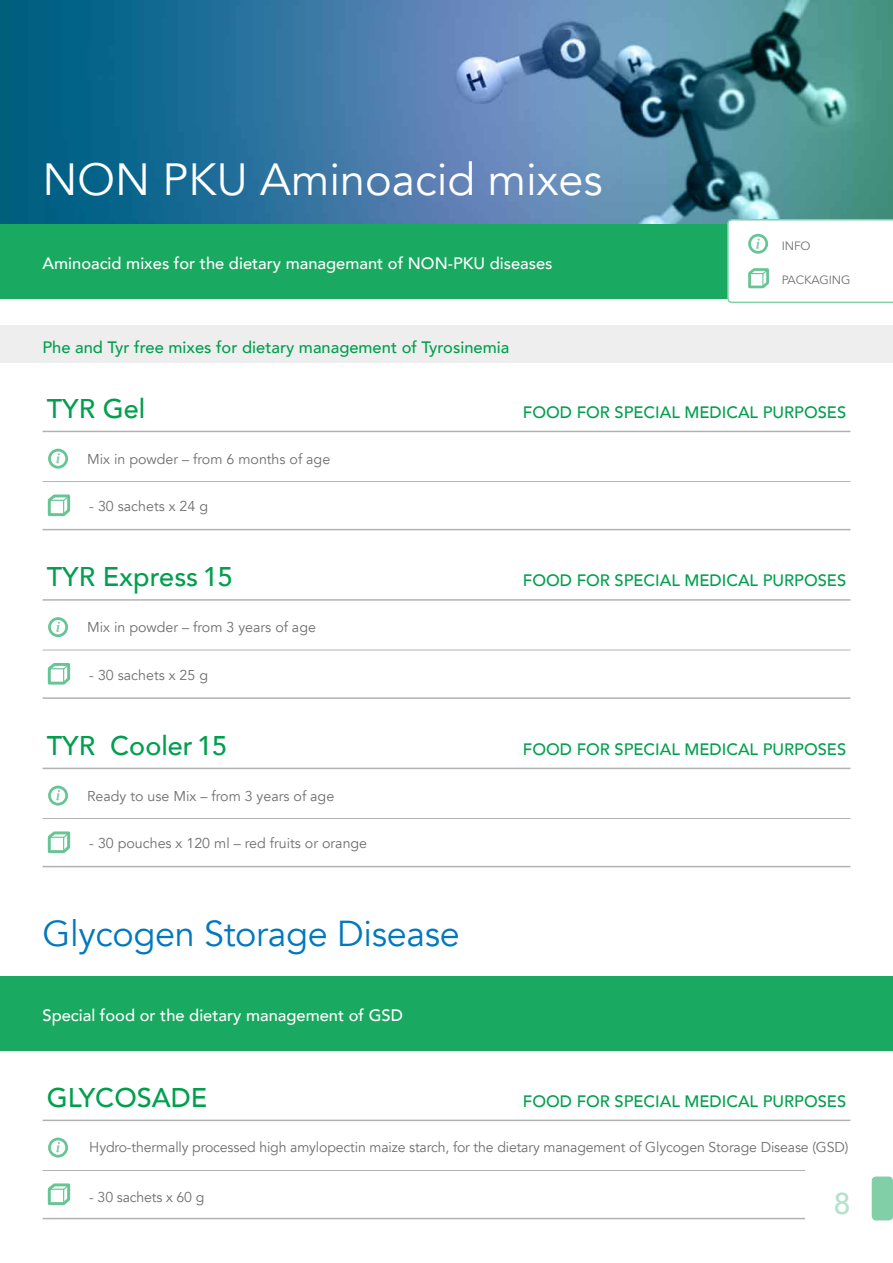
<style>
.page{position:relative;width:893px;height:1263px;background:#fff}
.page>*{position:absolute;margin:0;border:0;box-sizing:border-box;transform-origin:0 0}
.t1{font:45px "Avenir";color:#fff}
.t2{font:36px "Avenir";letter-spacing:-.01em;color:#0078bf}
.t3{font:500 30px "Avenir";color:#b3e2ca}
.t4{font:500 27px "Avenir";color:#009f4e}
.t5{font:500 16.5px "Avenir";color:#009f4e}
.t6{font:500 16.5px "Avenir";color:#fff}
.t7{font:14.25px "Avenir";letter-spacing:-.01em;color:#706f6f}
.t8{font:12px "Avenir";letter-spacing:-.01em;color:#706f6f}
</style>
<div class="page">
<div style="left:872px;top:1176px;width:21px;height:44px;background:#80cfa7;border-radius:4px"></div>
<img style="left:0;top:0;width:893px;height:224px">
<div style="left:0;top:224px;width:872px;height:75px;background:#1aa960"></div>
<svg style="left:727px;top:219px;width:166px;height:84px"></svg>
<div style="left:0;top:326px;width:893px;height:37px;background:#eee"></div>
<hr style="left:43px;top:529px;width:807px;height:1px;background:#b3b2b2">
<hr style="left:43px;top:481px;width:807px;height:1px;background:#b3b2b2">
<hr style="left:43px;top:431px;width:807px;height:1px;background:#b3b2b2">
<svg style="left:47px;top:494px;width:24px;height:23px"></svg>
<svg style="left:49px;top:450px;width:18px;height:17px"></svg>
<div style="left:48px;top:449px;width:20px;height:20px;border:3px solid #66c595;border-radius:50%"></div>
<svg style="left:56px;top:453px;width:4px;height:10px"></svg>
<hr style="left:43px;top:697px;width:807px;height:2px;background:#b3b2b2">
<hr style="left:43px;top:650px;width:807px;height:1px;background:#b3b2b2">
<hr style="left:43px;top:599px;width:807px;height:2px;background:#b3b2b2">
<svg style="left:47px;top:663px;width:24px;height:22px"></svg>
<div style="left:48px;top:617px;width:20px;height:20px;border:3px solid #66c595;border-radius:50%"></div>
<svg style="left:56px;top:622px;width:4px;height:10px"></svg>
<hr style="left:43px;top:866px;width:807px;height:1px;background:#b3b2b2">
<hr style="left:43px;top:818px;width:807px;height:1px;background:#b3b2b2">
<hr style="left:43px;top:768px;width:807px;height:1px;background:#b3b2b2">
<svg style="left:47px;top:831px;width:24px;height:23px"></svg>
<div style="left:48px;top:786px;width:20px;height:19px;border:3px solid #66c595;border-radius:50%"></div>
<svg style="left:56px;top:790px;width:4px;height:10px"></svg>
<div style="left:0;top:975px;width:893px;height:75px;background:#1aa960"></div>
<hr style="left:43px;top:1218px;width:762px;height:1px;background:#b3b2b2">
<hr style="left:43px;top:1170px;width:762px;height:1px;background:#b3b2b2">
<svg style="left:47px;top:1183px;width:24px;height:23px"></svg>
<hr style="left:43px;top:1119px;width:807px;height:2px;background:#b3b2b2">
<svg style="left:49px;top:1139px;width:18px;height:17px"></svg>
<div style="left:48px;top:1137px;width:20px;height:20px;border:3px solid #66c595;border-radius:50%"></div>
<svg style="left:56px;top:1142px;width:4px;height:10px"></svg>
<h1 class="t1" style="left:43px;top:153px;width:562px">NON PKU Aminoacid mixes</h1>
<p class="t6" style="left:43px;top:249px;width:512px">Aminoacid mixes for the dietary managemant of NON-PKU diseases</p>
<p class="t5" style="left:43px;top:333px;width:468px">Phe and Tyr free mixes for dietary management of Tyrosinemia</p>
<p class="t8" style="left:782px;top:238px;width:30px">INFO</p>
<p class="t8" style="left:782px;top:273px;width:70px">PACKAGING</p>
<h3 class="t4" style="left:47px;top:385px;width:100px">TYR Gel</h3>
<p class="t5" style="left:523px;top:398px;width:325px">FOOD FOR SPECIAL MEDICAL PURPOSES</p>
<p class="t7" style="left:87px;top:450px;width:245px">Mix in powder – from 6 months of age</p>
<p class="t7" style="left:89px;top:498px;width:120px">- 30 sachets x 24 g</p>
<h3 class="t4" style="left:47px;top:554px;width:187px">TYR Express 15</h3>
<p class="t5" style="left:523px;top:566px;width:325px">FOOD FOR SPECIAL MEDICAL PURPOSES</p>
<p class="t7" style="left:87px;top:619px;width:230px">Mix in powder – from 3 years of age</p>
<p class="t7" style="left:89px;top:666px;width:120px">- 30 sachets x 25 g</p>
<h3 class="t4" style="left:47px;top:722px;width:182px">TYR Cooler 15</h3>
<p class="t5" style="left:523px;top:735px;width:325px">FOOD FOR SPECIAL MEDICAL PURPOSES</p>
<p class="t7" style="left:87px;top:787px;width:249px">Ready to use Mix – from 3 years of age</p>
<p class="t7" style="left:89px;top:835px;width:279px">- 30 pouches x 120 ml – red fruits or orange</p>
<h2 class="t2" style="left:43px;top:912px;width:419px">Glycogen Storage Disease</h2>
<p class="t6" style="left:43px;top:1001px;width:362px">Special food or the dietary management of GSD</p>
<h3 class="t4" style="left:47px;top:1074px;width:162px">GLYCOSADE</h3>
<p class="t5" style="left:523px;top:1087px;width:325px">FOOD FOR SPECIAL MEDICAL PURPOSES</p>
<p class="t7" style="left:89px;top:1139px;width:761px">Hydro-thermally processed high amylopectin maize starch, for the dietary management of Glycogen Storage Disease (GSD)</p>
<p class="t7" style="left:89px;top:1188px;width:117px">- 30 sachets x 60 g</p>
<h3 class="t3" style="left:834px;top:1177px;width:18px">8</h3>
</div>
